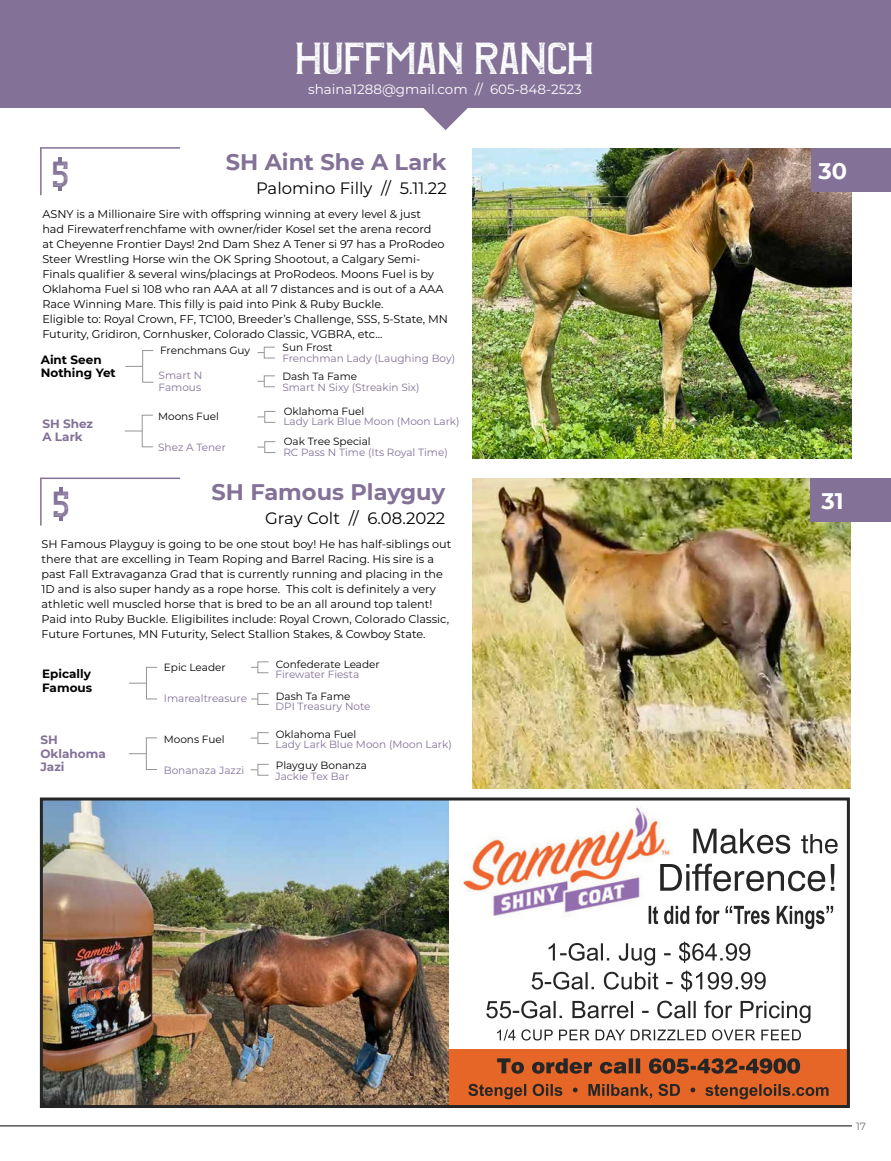
<style>
.page{position:relative;width:891px;height:1161px;background:#fff}
.page>*{position:absolute;margin:0;border:0;box-sizing:border-box;transform-origin:0 0}
.t1{font:43.5px "Classique Aged";color:#fff}
.t2{font:35.55px "Classique Aged";color:#827198}
.t3{font:700 22.5px "Montserrat";color:#837198}
.t4{font:700 22.5px "Montserrat";color:#fff}
.t5{font:16.5px "Montserrat";color:#000}
.t6{font:13.5px "Montserrat";color:#fff}
.t7{font:700 12px/13.5px "Montserrat";color:#000}
.t8{font:700 12px/13.5px "Montserrat";color:#837198}
.t9{font:11.25px/15px "Montserrat";color:#000}
.t10{font:10.5px/12px "Montserrat";color:#837198}
.t11{font:10.5px "Montserrat";color:#000}
.t12{font:10.5px "Montserrat";color:#717275}
</style>
<div class="page">
<hr style="left:0;top:1126px;width:852px;height:1px;background:#000">
<div style="left:0;top:0;width:891px;height:108px;background:#837198"></div>
<svg style="left:423px;top:108px;width:45px;height:22px"></svg>
<img style="left:472px;top:478px;width:378px;height:311px">
<div style="left:810px;top:478px;width:81px;height:43px;background:#837198"></div>
<div style="left:146px;top:738px;width:11px;height:32px;border:1px solid #939598"></div>
<svg style="left:129px;top:753px;width:17px;height:1px"></svg>
<div style="left:258px;top:732px;width:11px;height:12px;border:1px solid #939598"></div>
<div style="left:258px;top:764px;width:11px;height:12px;border:1px solid #939598"></div>
<hr style="left:40px;top:478px;width:140px;height:1px;background:#837198">
<hr style="left:40px;top:478px;width:2px;height:48px;background:#837198">
<svg style="left:59px;top:488px;width:4px;height:4px"></svg>
<svg style="left:59px;top:517px;width:4px;height:4px"></svg>
<div style="left:146px;top:667px;width:12px;height:32px;border:1px solid #939598"></div>
<svg style="left:129px;top:683px;width:17px;height:1px"></svg>
<div style="left:257px;top:661px;width:12px;height:12px;border:1px solid #939598"></div>
<div style="left:257px;top:693px;width:12px;height:12px;border:1px solid #939598"></div>
<img style="left:472px;top:148px;width:379px;height:311px">
<div style="left:811px;top:148px;width:80px;height:43px;background:#837198"></div>
<div style="left:142px;top:415px;width:11px;height:32px;border:1px solid #939598"></div>
<svg style="left:125px;top:431px;width:17px;height:1px"></svg>
<div style="left:264px;top:411px;width:12px;height:12px;border:1px solid #939598"></div>
<div style="left:264px;top:441px;width:12px;height:12px;border:1px solid #939598"></div>
<hr style="left:40px;top:147px;width:140px;height:2px;background:#837198">
<hr style="left:40px;top:148px;width:2px;height:47px;background:#837198">
<div style="left:142px;top:350px;width:12px;height:33px;border:1px solid #939598"></div>
<svg style="left:125px;top:366px;width:18px;height:1px"></svg>
<div style="left:264px;top:347px;width:11px;height:11px;border:1px solid #939598"></div>
<div style="left:264px;top:375px;width:11px;height:12px;border:1px solid #939598"></div>
<svg style="left:58px;top:158px;width:4px;height:4px"></svg>
<svg style="left:58px;top:186px;width:4px;height:5px"></svg>
<div style="left:447px;top:1050px;width:403px;height:58px;background:#e56626"></div>
<img style="left:44px;top:802px;width:404px;height:302px">
<div style="left:40px;top:798px;width:810px;height:310px;border:3px solid #272627"></div>
<img style="left:459px;top:806px;width:230px;height:115px">
<svg style="left:660px;top:864px;width:174px;height:27px"></svg>
<svg style="left:693px;top:829px;width:145px;height:25px"></svg>
<svg style="left:468px;top:1084px;width:361px;height:15px"></svg>
<svg style="left:497px;top:1058px;width:303px;height:16px"></svg>
<svg style="left:497px;top:1029px;width:304px;height:12px"></svg>
<svg style="left:486px;top:1001px;width:324px;height:22px"></svg>
<svg style="left:532px;top:942px;width:234px;height:50px"></svg>
<svg style="left:649px;top:906px;width:184px;height:23px"></svg>
<h1 class="t1" style="left:296px;top:33px;width:300px">HUFFMAN RANCH</h1>
<h2 class="t2" style="left:53px;top:154px;width:18px">5</h2>
<p class="t6" style="left:308px;top:80px;width:275px">shaina1288@gmail.com // 605-848-2523</p>
<h3 class="t3" style="left:226px;top:146px;width:222px">SH Aint She A Lark</h3>
<h3 class="t5" style="left:256px;top:177px;width:192px">Palomino Filly // 5.11.22</h3>
<p class="t9" style="left:42px;top:206px;width:407px">ASNY is a Millionaire Sire with offspring winning at every level &amp; just<br>had Firewaterfrenchfame with owner/rider Kosel set the arena record<br>at Cheyenne Frontier Days! 2nd Dam Shez A Tener si 97 has a ProRodeo Steer Wrestling Horse win the OK Spring Shootout, a Calgary Semi-Finals qualifier &amp; several wins/placings at ProRodeos. Moons Fuel is by Oklahoma Fuel si 108 who ran AAA at all 7 distances and is out of a AAA Race Winning Mare. This filly is paid into Pink &amp; Ruby Buckle.<br>Eligible to: Royal Crown, FF, TC100, Breeder’s Challenge, SSS, 5-State, MN Futurity, Gridiron, Cornhusker, Colorado Classic, VGBRA, etc...</p>
<p class="t7" style="left:41px;top:352px;width:77px">Aint Seen<br>Nothing Yet</p>
<p class="t8" style="left:42px;top:416px;width:52px">SH Shez<br>A Lark</p>
<h2 class="t2" style="left:54px;top:484px;width:18px">5</h2>
<p class="t11" style="left:160px;top:343px;width:92px">Frenchmans Guy</p>
<p class="t11" style="left:283px;top:340px;width:51px">Sun Frost</p>
<p class="t11" style="left:283px;top:369px;width:76px">Dash Ta Fame</p>
<p class="t10" style="left:282px;top:352px;width:174px">Frenchman Lady (Laughing Boy)</p>
<p class="t10" style="left:282px;top:380px;width:139px">Smart N Sixy (Streakin Six)</p>
<p class="t10" style="left:159px;top:369px;width:45px">Smart N<br>Famous</p>
<p class="t11" style="left:158px;top:409px;width:62px">Moons Fuel</p>
<p class="t10" style="left:158px;top:441px;width:69px">Shez A Tener</p>
<p class="t11" style="left:284px;top:404px;width:82px">Oklahoma Fuel</p>
<p class="t11" style="left:284px;top:434px;width:89px">Oak Tree Special</p>
<p class="t10" style="left:283px;top:415px;width:178px">Lady Lark Blue Moon (Moon Lark)</p>
<p class="t10" style="left:283px;top:446px;width:166px">RC Pass N Time (Its Royal Time)</p>
<h3 class="t3" style="left:211px;top:476px;width:235px">SH Famous Playguy</h3>
<h3 class="t5" style="left:265px;top:507px;width:182px">Gray Colt // 6.08.2022</h3>
<p class="t9" style="left:42px;top:536px;width:411px">SH Famous Playguy is going to be one stout boy! He has half-siblings out there that are excelling in Team Roping and Barrel Racing. His sire is a past Fall Extravaganza Grad that is currently running and placing in the 1D and is also super handy as a rope horse. This colt is definitely a very athletic well muscled horse that is bred to be an all around top talent!<br>Paid into Ruby Buckle. Eligibilites include: Royal Crown, Colorado Classic, Future Fortunes, MN Futurity, Select Stallion Stakes, &amp; Cowboy State.</p>
<p class="t7" style="left:42px;top:667px;width:52px">Epically<br>Famous</p>
<p class="t8" style="left:40px;top:733px;width:67px">SH<br>Oklahoma<br>Jazi</p>
<p class="t11" style="left:164px;top:660px;width:63px">Epic Leader</p>
<p class="t11" style="left:276px;top:657px;width:105px">Confederate Leader</p>
<p class="t11" style="left:276px;top:689px;width:76px">Dash Ta Fame</p>
<p class="t10" style="left:276px;top:668px;width:85px">Firewater Fiesta</p>
<p class="t10" style="left:276px;top:700px;width:96px">DPI Treasury Note</p>
<p class="t10" style="left:164px;top:692px;width:85px">Imarealtreasure</p>
<p class="t11" style="left:164px;top:732px;width:62px">Moons Fuel</p>
<p class="t10" style="left:164px;top:763px;width:82px">Bonanaza Jazzi</p>
<p class="t11" style="left:276px;top:727px;width:82px">Oklahoma Fuel</p>
<p class="t11" style="left:276px;top:759px;width:93px">Playguy Bonanza</p>
<p class="t10" style="left:276px;top:738px;width:178px">Lady Lark Blue Moon (Moon Lark)</p>
<p class="t10" style="left:276px;top:770px;width:75px">Jackie Tex Bar</p>
<h3 class="t4" style="left:818px;top:155px;width:30px">30</h3>
<h3 class="t4" style="left:822px;top:485px;width:24px">31</h3>
<p class="t12" style="left:856px;top:1119px;width:11px">17</p>
</div>
